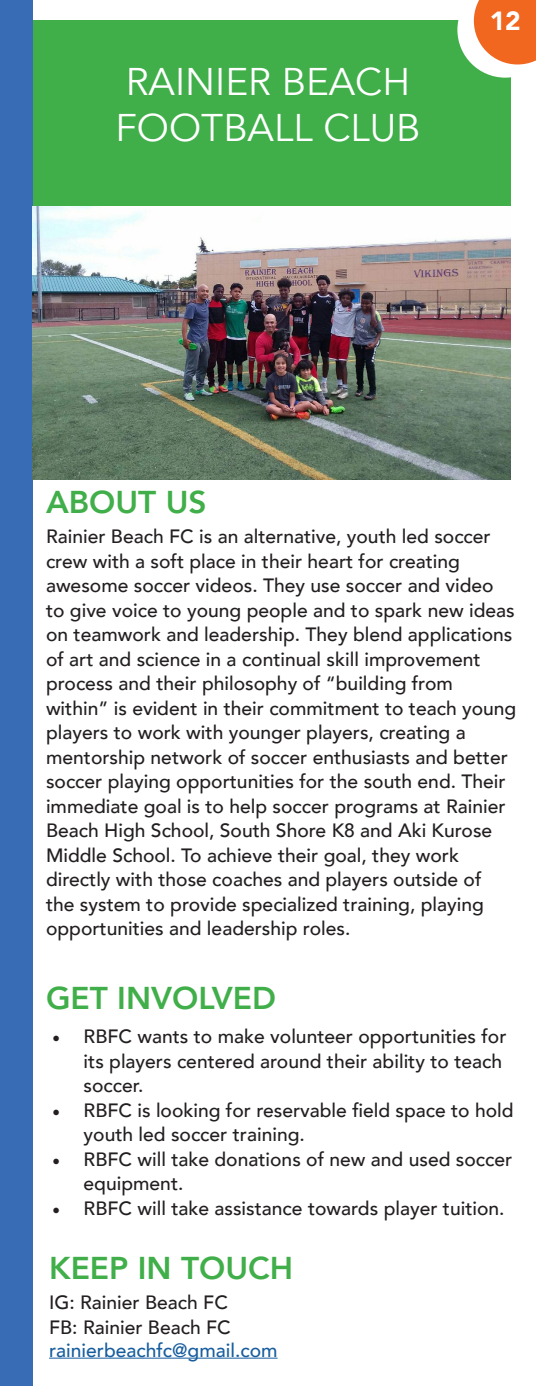
<style>
.page{position:relative;width:536px;height:1386px;background:#fff}
.page>*{position:absolute;margin:0;border:0;box-sizing:border-box;transform-origin:0 0}
.t1{font:38.5px "Avenir";color:#fff}
.t2{font:800 31.5px "Avenir";color:#40ae49}
.t3{font:900 26.25px "Avenir";color:#fff}
.t4{font:500 19.25px/24.5px "Avenir";color:#231f20}
.t5{font:500 19.25px "Avenir";color:#175d9e}
.s1{font-family:"Minion Pro";font-weight:400;font-size:21px}
</style>
<div class="page">
<div style="left:0;top:20px;width:510px;height:187px;background:#40ae49"></div>
<svg style="left:457px;top:0;width:79px;height:78px"></svg>
<div style="left:0;top:0;width:33px;height:1386px;background:#386cb4"></div>
<hr style="left:49px;top:1358px;width:228px;height:1px;background:#175d9e">
<img style="left:33px;top:207px;width:477px;height:273px">
<p class="t1" style="left:126px;top:59px;width:286px">RAINIER BEACH</p>
<p class="t1" style="left:115px;top:105px;width:306px">FOOTBALL CLUB</p>
<p class="t3" style="left:489px;top:-2px;width:33px">12</p>
<p class="t2" style="left:46px;top:478px;width:162px">ABOUT US</p>
<p class="t4" style="left:46px;top:523px;width:471px">Rainier Beach FC is an alternative, youth led soccer crew with a soft place in their heart for creating awesome soccer videos. They use soccer and video to give voice to young people and to spark new ideas on teamwork and leadership. They blend applications of art and science in a continual skill improvement process and their philosophy of “building from within” is evident in their commitment to teach young players to work with younger players, creating a mentorship network of soccer enthusiasts and better soccer playing opportunities for the south end. Their immediate goal is to help soccer programs at Rainier Beach High School, South Shore K8 and Aki Kurose Middle School. To achieve their goal, they work directly with those coaches and players outside of<br>the system to provide specialized training, playing opportunities and leadership roles.</p>
<p class="t2" style="left:46px;top:974px;width:231px">GET INVOLVED</p>
<p class="t4" style="left:84px;top:1023px;width:424px;text-indent:-32px"><span class="s1">•</span> RBFC wants to make volunteer opportunities for its players centered around their ability to teach soccer.</p>
<p class="t4" style="left:84px;top:1097px;width:431px;text-indent:-32px"><span class="s1">•</span> RBFC is looking for reservable field space to hold youth led soccer training.</p>
<p class="t4" style="left:84px;top:1146px;width:430px;text-indent:-32px"><span class="s1">•</span> RBFC will take donations of new and used soccer equipment.</p>
<p class="t4" style="left:52px;top:1195px;width:454px"><span class="s1">•</span> RBFC will take assistance towards player tuition.</p>
<p class="t2" style="left:49px;top:1243px;width:245px">KEEP IN TOUCH</p>
<p class="t4" style="left:49px;top:1289px;width:180px">IG: Rainier Beach FC</p>
<p class="t4" style="left:49px;top:1314px;width:183px">FB: Rainier Beach FC</p>
<p class="t5" style="left:49px;top:1333px;width:230px">rainierbeachfc@gmail.com</p>
</div>
